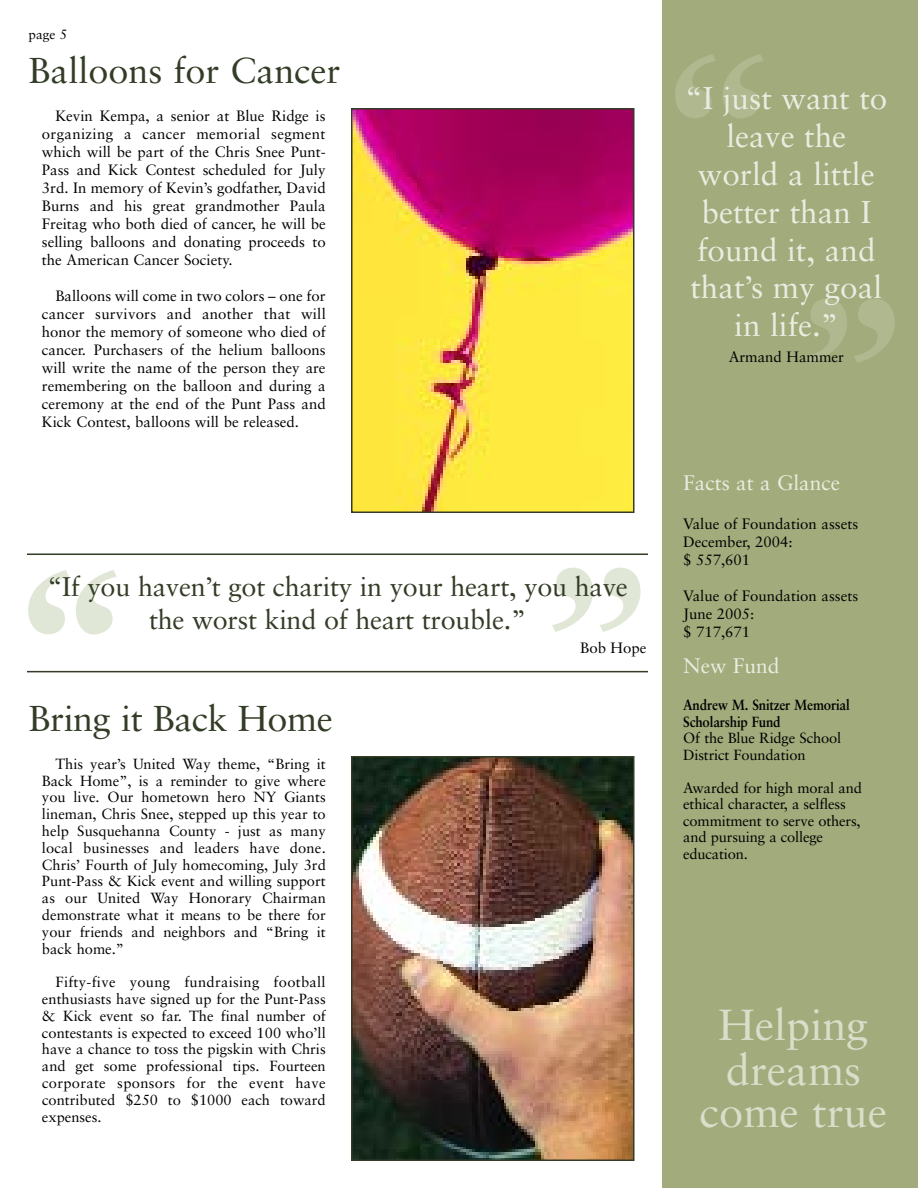
<style>
.page{position:relative;width:918px;height:1188px;background:#fff}
.page>*{position:absolute;margin:0;border:0;box-sizing:border-box;transform-origin:0 0}
.t1{font:43.5px/43.5px "Sabon";color:#d9deca;text-align:center}
.t2{font:36px "Sabon";color:#333c26}
.t3{font:31.5px/37.8px "Sabon";color:#e9ede1;text-align:center}
.t4{font:27px/33px "Sabon";letter-spacing:-.01em;color:#333c26;text-align:center}
.t5{font:21px "Sabon";color:#e9ede1}
.t6{font:15px/18px "Sabon";color:#000;text-align:justify}
.t7{font:14.7px/16.8px "Sabon";letter-spacing:-.01em;color:#000;text-align:justify}
.t8{font:700 14.7px/16.5px "Sabon";letter-spacing:-.01em;color:#000;scale:.9 1}
.t9{font:13.5px "Sabon";color:#000}
</style>
<div class="page">
<div style="left:662px;top:0;width:256px;height:1188px;background:#a1ab7b"></div>
<img style="left:354px;top:111px;width:277px;height:399px">
<div style="left:351px;top:108px;width:283px;height:405px;border:2px solid #333c26"></div>
<img style="left:354px;top:759px;width:277px;height:399px">
<div style="left:351px;top:756px;width:283px;height:405px;border:2px solid #333c26"></div>
<svg style="left:807px;top:299px;width:88px;height:64px"></svg>
<svg style="left:675px;top:54px;width:88px;height:64px"></svg>
<svg style="left:552px;top:568px;width:89px;height:64px"></svg>
<svg style="left:28px;top:570px;width:89px;height:65px"></svg>
<hr style="left:27px;top:671px;width:621px;height:1px;background:#333c26">
<hr style="left:27px;top:554px;width:621px;height:1px;background:#333c26">
<p class="t9" style="left:29px;top:28px;width:40px">page 5</p>
<h2 class="t2" style="left:28px;top:55px;width:314px">Balloons for Cancer</h2>
<p class="t6" style="left:42px;top:108px;width:285px;text-indent:14px">Kevin Kempa, a senior at Blue Ridge is organizing a cancer memorial segment which will be part of the Chris Snee Punt-Pass and Kick Contest scheduled for July 3rd. In memory of Kevin’s godfather, David Burns and his great grandmother Paula Freitag who both died of cancer, he will be selling balloons and donating proceeds to the American Cancer Society.</p>
<p class="t6" style="left:42px;top:288px;width:285px;text-indent:14px">Balloons will come in two colors – one for cancer survivors and another that will honor the memory of someone who died of cancer. Purchasers of the helium balloons will write the name of the person they are remembering on the balloon and during a ceremony at the end of the Punt Pass and Kick Contest, balloons will be released.</p>
<h3 class="t4" style="left:47px;top:573px;width:582px">“If you haven’t got charity in your heart, you have the worst kind of heart trouble.”</h3>
<p class="t6" style="left:580px;top:640px;width:68px">Bob Hope</p>
<h2 class="t2" style="left:28px;top:703px;width:306px">Bring it Back Home</h2>
<p class="t7" style="left:42px;top:756px;width:285px;text-indent:14px">This year’s United Way theme, “Bring it Back Home”, is a reminder to give where you live. Our hometown hero NY Giants lineman, Chris Snee, stepped up this year to help Susquehanna County - just as many local businesses and leaders have done.<br>Chris’ Fourth of July homecoming, July 3rd Punt-Pass &amp; Kick event and willing support as our United Way Honorary Chairman demonstrate what it means to be there for your friends and neighbors and “Bring it back home.”</p>
<p class="t7" style="left:42px;top:975px;width:285px;text-indent:14px">Fifty-five young fundraising football enthusiasts have signed up for the Punt-Pass &amp; Kick event so far. The final number of contestants is expected to exceed 100 who’ll have a chance to toss the pigskin with Chris and get some professional tips. Fourteen corporate sponsors for the event have contributed $250 to $1000 each toward expenses.</p>
<h3 class="t3" style="left:685px;top:82px;width:204px">“I just want to leave the world a little better than I found it, and that’s my goal in life.”</h3>
<p class="t6" style="left:729px;top:349px;width:117px">Armand Hammer</p>
<h3 class="t5" style="left:683px;top:474px;width:158px">Facts at a Glance</h3>
<p class="t6" style="left:683px;top:516px;width:177px;text-align:left">Value of Foundation assets<br>December, 2004:<br>$ 557,601</p>
<p class="t6" style="left:683px;top:588px;width:177px;text-align:left">Value of Foundation assets<br>June 2005:<br>$ 717,671</p>
<h3 class="t5" style="left:683px;top:657px;width:98px">New Fund</h3>
<p class="t8" style="left:683px;top:698px;width:187px">Andrew M. Snitzer Memorial<br>Scholarship Fund</p>
<p class="t7" style="left:683px;top:731px;width:159px">Of the Blue Ridge School<br>District Foundation</p>
<p class="t7" style="left:683px;top:781px;width:180px;text-align:left">Awarded for high moral and ethical character, a selfless commitment to serve others, and pursuing a college education.</p>
<h1 class="t1" style="left:700px;top:1007px;width:189px">Helping dreams come true</h1>
</div>
